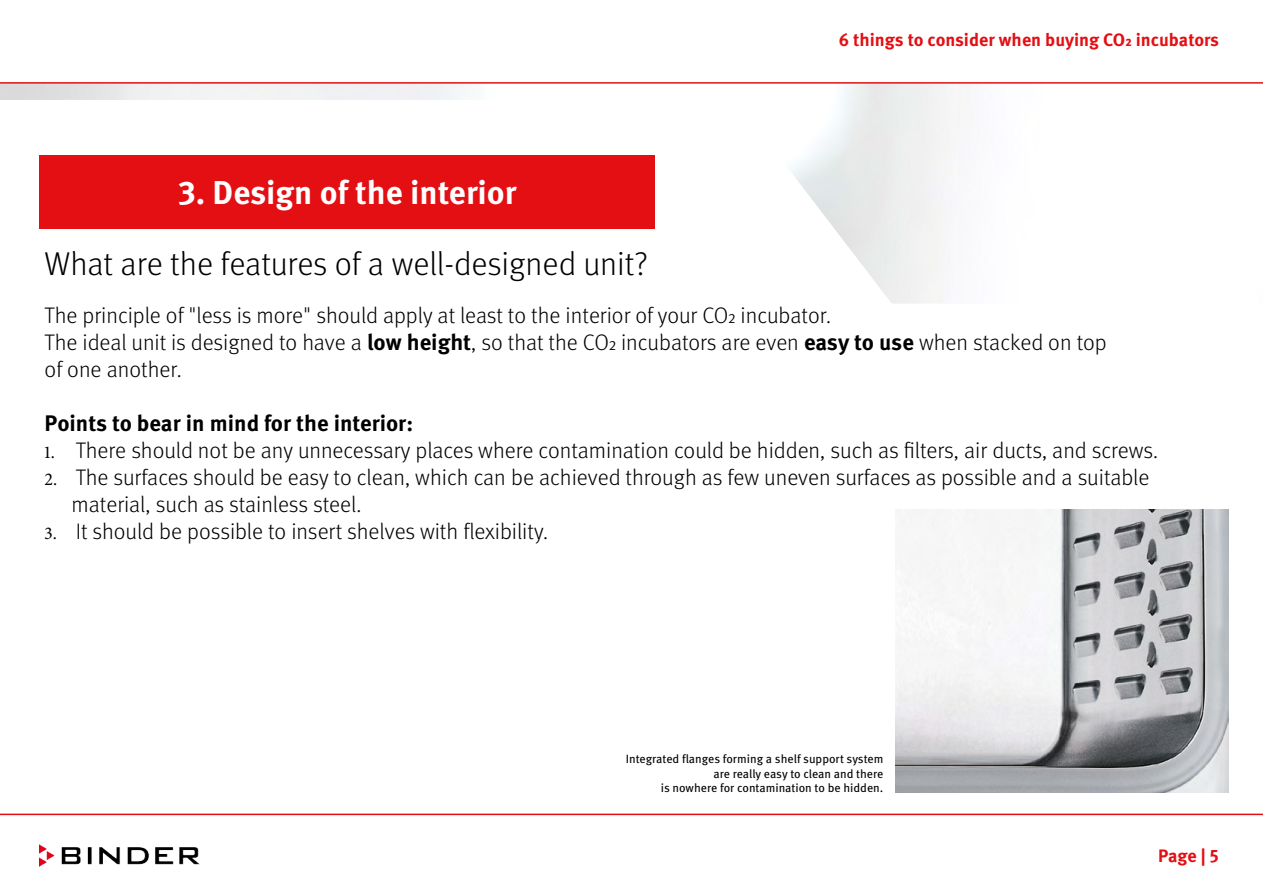
<style>
.page{position:relative;width:1263px;height:893px;background:#fff}
.page>*{position:absolute;margin:0;border:0;box-sizing:border-box;transform-origin:0 0}
.t1{font:300 33px "Meta Pro";color:#000}
.t2{font:700 33px "Meta Pro";color:#fff}
.t3{font:300 22.5px/27px "Meta Pro";color:#000}
.t4{font:700 22.5px "Meta Pro";color:#000}
.t5{font:700 18px "Meta Pro";color:#e30f13}
.t6{font:12px/14.4px "Meta Pro";color:#000;text-align:right}
.s1{font-weight:700}
.s2{font-family:"Minion Pro";font-weight:400;font-size:18px}
</style>
<div class="page">
<img style="left:0;top:84px;width:960px;height:220px">
<img style="left:896px;top:510px;width:332px;height:282px">
<svg style="left:0;top:814px;width:1263px;height:53px"></svg>
<img style="left:39px;top:844px;width:160px;height:22px">
<svg style="left:0;top:82px;width:1263px;height:2px;background:#e7484b"></svg>
<div style="left:39px;top:155px;width:616px;height:73px;background:#e30f13"></div>
<p class="t2" style="left:178px;top:167px;width:340px">3. Design of the interior</p>
<p class="t5" style="left:839px;top:25px;width:382px">6 things to consider when buying CO2 incubators</p>
<p class="t1" style="left:45px;top:240px;width:605px">What are the features of a well-designed unit?</p>
<p class="t3" style="left:45px;top:301px;width:1064px">The principle of "less is more" should apply at least to the interior of your CO2 incubator.<br>The ideal unit is designed to have a <span class="s1">low height</span>, so that the CO2 incubators are even <span class="s1">easy to use</span> when stacked on top of one another.</p>
<p class="t4" style="left:45px;top:406px;width:370px">Points to bear in mind for the interior:</p>
<p class="t3" style="left:45px;top:436px;width:1115px"><span class="s2">1.</span> There should not be any unnecessary places where contamination could be hidden, such as filters, air ducts, and screws.</p>
<p class="t3" style="left:72px;top:463px;width:1079px;text-indent:-27px"><span class="s2">2.</span> The surfaces should be easy to clean, which can be achieved through as few uneven surfaces as possible and a suitable material, such as stainless steel.</p>
<p class="t3" style="left:45px;top:517px;width:505px"><span class="s2">3.</span> It should be possible to insert shelves with flexibility.</p>
<p class="t6" style="left:626px;top:751px;width:259px">Integrated flanges forming a shelf support system are really easy to clean and there<br>is nowhere for contamination to be hidden.</p>
<p class="t5" style="left:1158px;top:842px;width:62px">Page | 5</p>
</div>
